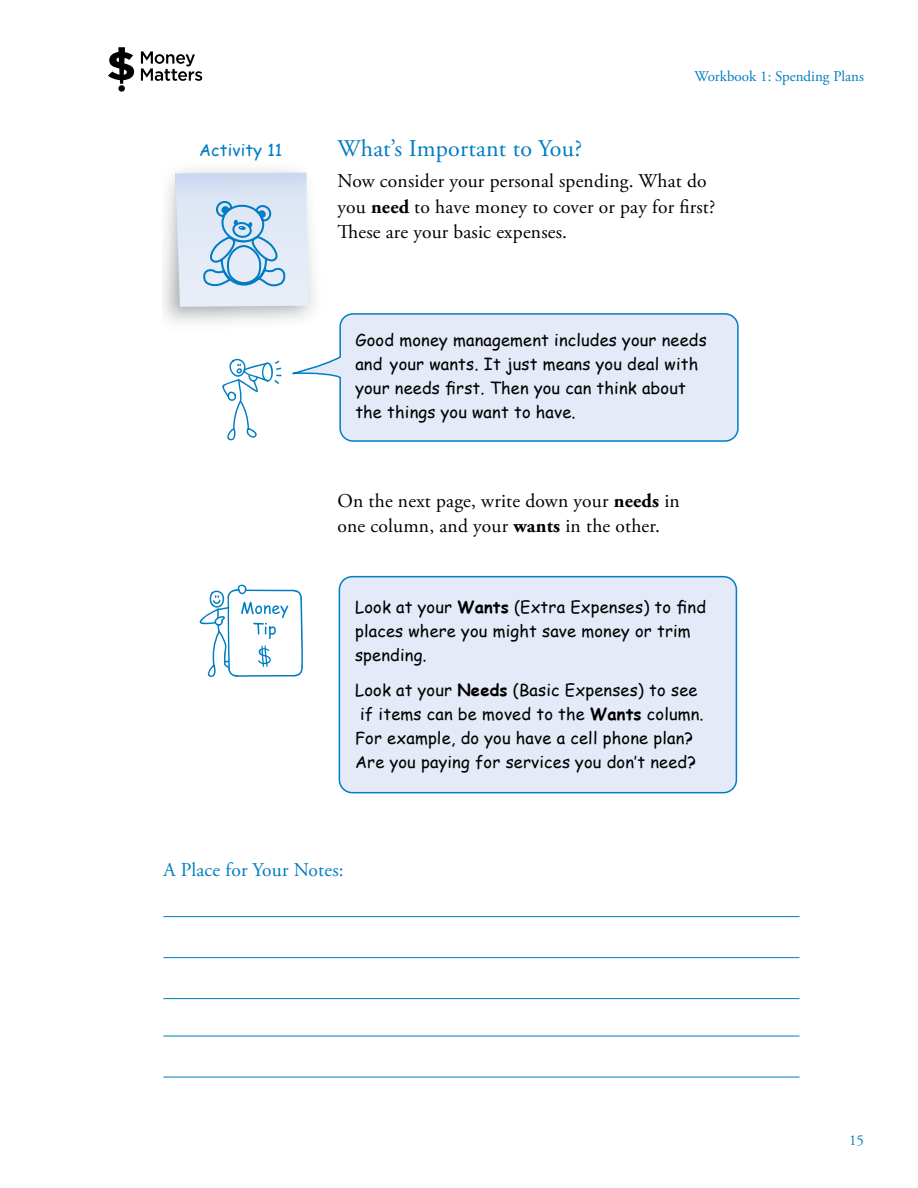
<style>
.page{position:relative;width:918px;height:1188px;background:#fff}
.page>*{position:absolute;margin:0;border:0;box-sizing:border-box;transform-origin:0 0}
.t1{font:24px "Adobe Garamond Pro";letter-spacing:.01em;color:#007dc3}
.t2{font:19.5px/25.5px "Adobe Garamond Pro";letter-spacing:.01em;color:#000}
.t3{font:19.5px "Adobe Garamond Pro";letter-spacing:.01em;color:#007dc3}
.t4{font:16.5px/24px "Comic Sans MS";letter-spacing:.01em;color:#000}
.t5{font:16.5px "Comic Sans MS";letter-spacing:.01em;color:#007dc3}
.t6{font:15px "Adobe Garamond Pro";color:#007dc3}
.s1{font-weight:700}
</style>
<div class="page">
<svg style="left:141px;top:51px;width:61px;height:30px"></svg>
<svg style="left:108px;top:47px;width:26px;height:37px"></svg>
<div style="left:118px;top:85px;width:7px;height:7px;background:#000;border-radius:50%"></div>
<div style="left:339px;top:577px;width:397px;height:216px;background:#e4eaf7;border-radius:13px"></div>
<div style="left:339px;top:576px;width:398px;height:217px;border:2px solid #007dc3;border-radius:13px"></div>
<svg style="left:292px;top:313px;width:447px;height:129px;background:#dfe8f6"></svg>
<img style="left:162px;top:169px;width:169px;height:163px">
<svg style="left:222px;top:359px;width:60px;height:81px"></svg>
<svg style="left:200px;top:585px;width:103px;height:92px"></svg>
<svg style="left:175px;top:173px;width:135px;height:134px;background:#cddef0"></svg>
<hr style="left:163px;top:916px;width:636px;height:1px;background:#007dc3">
<hr style="left:163px;top:957px;width:636px;height:1px;background:#007dc3">
<hr style="left:163px;top:998px;width:636px;height:1px;background:#007dc3">
<hr style="left:163px;top:1036px;width:636px;height:1px;background:#007dc3">
<hr style="left:163px;top:1077px;width:636px;height:1px;background:#007dc3">
<p class="t5" style="left:199px;top:138px;width:85px">Activity 11</p>
<h1 class="t1" style="left:338px;top:134px;width:246px">What’s Important to You?</h1>
<p class="t6" style="left:694px;top:67px;width:171px">Workbook 1: Spending Plans</p>
<p class="t2" style="left:338px;top:169px;width:379px">Now consider your personal spending. What do you <span class="s1">need</span> to have money to cover or pay for first?<br>These are your basic expenses.</p>
<p class="t4" style="left:355px;top:328px;width:353px">Good money management includes your needs and your wants. It just means you deal with your needs first. Then you can think about the things you want to have.</p>
<p class="t2" style="left:338px;top:488px;width:344px">On the next page, write down your <span class="s1">needs</span> in one column, and your <span class="s1">wants</span> in the other.</p>
<p class="t4" style="left:355px;top:594px;width:352px">Look at your <span class="s1">Wants</span> (Extra Expenses) to find places where you might save money or trim spending.</p>
<p class="t4" style="left:355px;top:677px;width:344px">Look at your <span class="s1">Needs</span> (Basic Expenses) to see</p>
<p class="t4" style="left:360px;top:701px;width:345px">if items can be moved to the <span class="s1">Wants</span> column.</p>
<p class="t4" style="left:355px;top:725px;width:340px">For example, do you have a cell phone plan?</p>
<p class="t4" style="left:355px;top:749px;width:343px">Are you paying for services you don’t need?</p>
<p class="t3" style="left:163px;top:859px;width:182px">A Place for Your Notes:</p>
<p class="t6" style="left:849px;top:1131px;width:16px">15</p>
</div>
